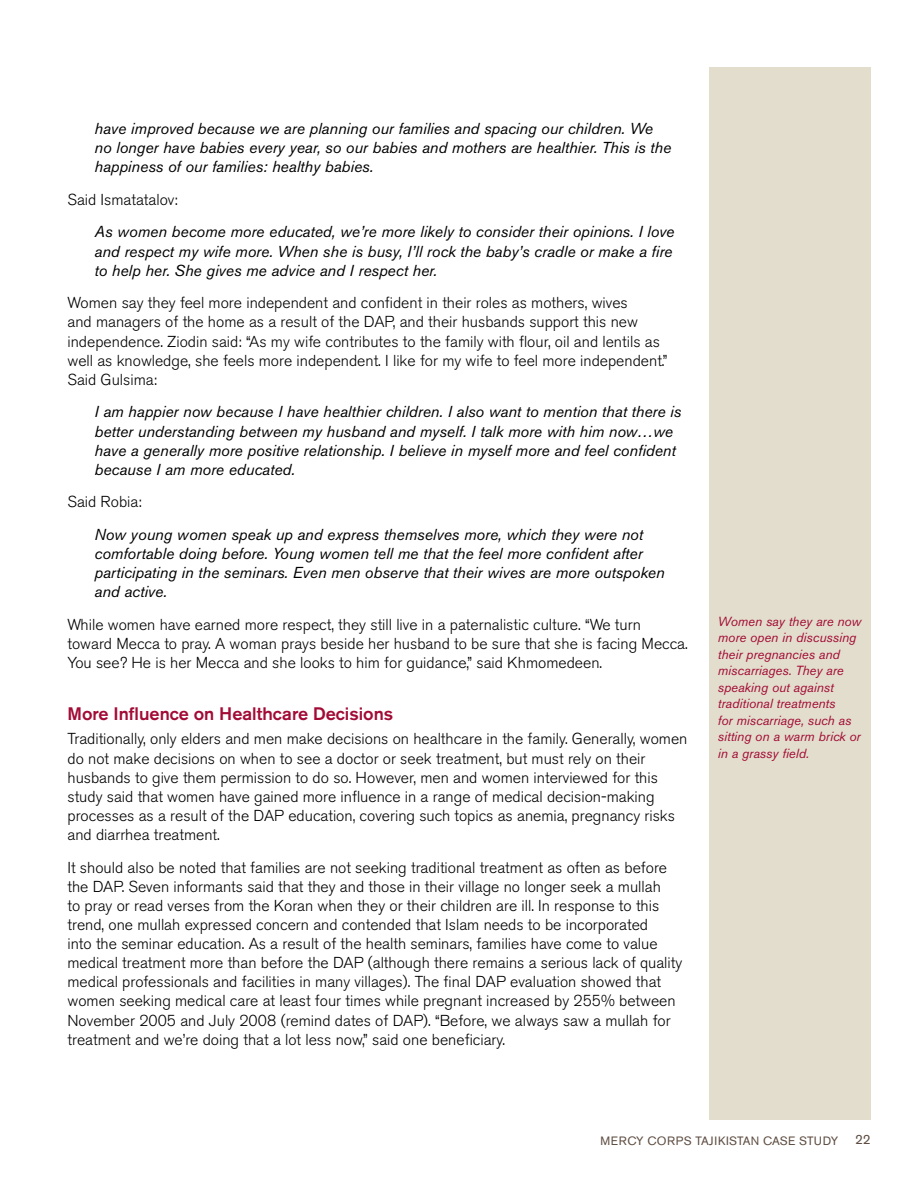
<style>
.page{position:relative;width:918px;height:1188px;background:#fff}
.page>*{position:absolute;margin:0;border:0;box-sizing:border-box;transform-origin:0 0}
.t1{font:500 18px "Akzidenz Grotesk BE";color:#a20b35}
.t2{font:300 15.75px/19px "Akzidenz Grotesk BE";color:#000}
.t3{font:italic 15.75px/19px "Akzidenz Grotesk BE";color:#000}
.t4{font:13.5px "Akzidenz Grotesk BE";color:#5e4d42}
.t5{font:italic 13.2px/16.5px "Akzidenz Grotesk BE";color:#a20b35}
.t6{font:12px "Akzidenz Grotesk BE";letter-spacing:.04em;color:#5e4d42}
</style>
<div class="page">
<div style="left:709px;top:68px;width:162px;height:1052px;background:#e2ddcc"></div>
<p class="t3" style="left:94px;top:119px;width:578px">have improved because we are planning our families and spacing our children. We no longer have babies every year, so our babies and mothers are healthier. This is the happiness of our families: healthy babies.</p>
<p class="t2" style="left:68px;top:190px;width:112px">Said Ismatatalov:</p>
<p class="t3" style="left:94px;top:222px;width:581px">As women become more educated, we’re more likely to consider their opinions. I love and respect my wife more. When she is busy, I’ll rock the baby’s cradle or make a fire to help her. She gives me advice and I respect her.</p>
<p class="t2" style="left:68px;top:294px;width:602px">Women say they feel more independent and confident in their roles as mothers, wives<br>and managers of the home as a result of the DAP, and their husbands support this new independence. Ziodin said: “As my wife contributes to the family with flour, oil and lentils as well as knowledge, she feels more independent. I like for my wife to feel more independent.” Said Gulsima:</p>
<p class="t3" style="left:94px;top:402px;width:588px">I am happier now because I have healthier children. I also want to mention that there is better understanding between my husband and myself. I talk more with him now…we have a generally more positive relationship. I believe in myself more and feel confident because I am more educated.</p>
<p class="t2" style="left:68px;top:493px;width:76px">Said Robia:</p>
<p class="t3" style="left:94px;top:525px;width:572px">Now young women speak up and express themselves more, which they were not comfortable doing before. Young women tell me that the feel more confident after participating in the seminars. Even men observe that their wives are more outspoken and active.</p>
<p class="t2" style="left:68px;top:615px;width:622px">While women have earned more respect, they still live in a paternalistic culture. “We turn toward Mecca to pray. A woman prays beside her husband to be sure that she is facing Mecca.<br>You see? He is her Mecca and she looks to him for guidance,” said Khmomedeen.</p>
<p class="t1" style="left:68px;top:703px;width:327px">More Influence on Healthcare Decisions</p>
<p class="t2" style="left:68px;top:730px;width:621px">Traditionally, only elders and men make decisions on healthcare in the family. Generally, women do not make decisions on when to see a doctor or seek treatment, but must rely on their husbands to give them permission to do so. However, men and women interviewed for this study said that women have gained more influence in a range of medical decision-making processes as a result of the DAP education, covering such topics as anemia, pregnancy risks and diarrhea treatment.</p>
<p class="t2" style="left:68px;top:858px;width:616px">It should also be noted that families are not seeking traditional treatment as often as before the DAP. Seven informants said that they and those in their village no longer seek a mullah<br>to pray or read verses from the Koran when they or their children are ill. In response to this trend, one mullah expressed concern and contended that Islam needs to be incorporated<br>into the seminar education. As a result of the health seminars, families have come to value medical treatment more than before the DAP (although there remains a serious lack of quality medical professionals and facilities in many villages). The final DAP evaluation showed that women seeking medical care at least four times while pregnant increased by 255% between November 2005 and July 2008 (remind dates of DAP). “Before, we always saw a mullah for treatment and we’re doing that a lot less now,” said one beneficiary.</p>
<p class="t5" style="left:718px;top:613px;width:145px">Women say they are now more open in discussing their pregnancies and miscarriages. They are speaking out against traditional treatments<br>for miscarriage, such as sitting on a warm brick or in a grassy field.</p>
<p class="t6" style="left:600px;top:1133px;width:240px">MERCY CORPS TAJIKISTAN CASE STUDY</p>
<p class="t4" style="left:855px;top:1131px;width:17px">22</p>
</div>
